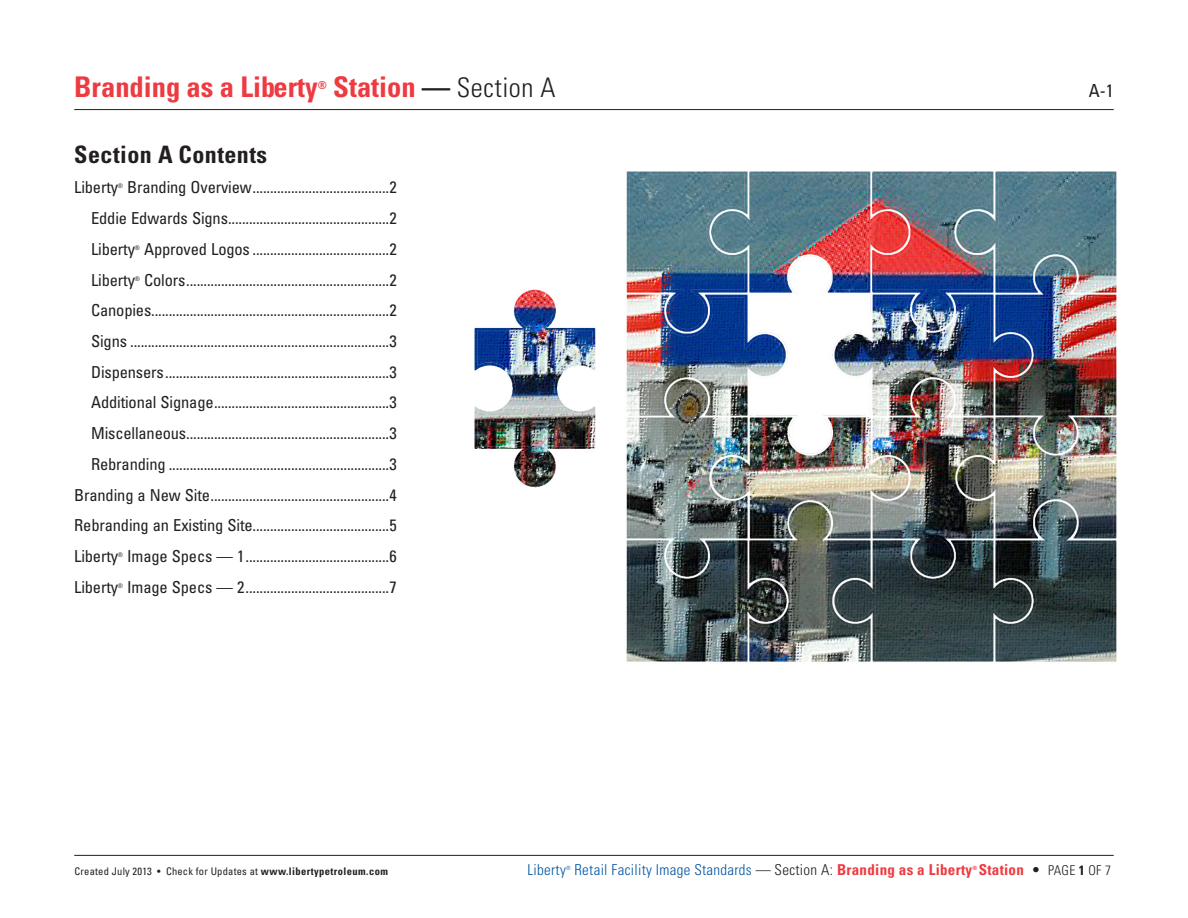
<style>
.page{position:relative;width:1188px;height:918px;background:#fff}
.page>*{position:absolute;margin:0;border:0;box-sizing:border-box;transform-origin:0 0}
.t1{font:700 condensed 28.5px "Univers LT Std";color:#ee3a41}
.t2{font:300 condensed 27px "Univers LT Std";letter-spacing:.02em;color:#231f20}
.t3{font:700 condensed 24px "Univers LT Std";letter-spacing:.02em;color:#231f20}
.t4{font:condensed 18px "Univers LT Std";color:#231f20}
.t5{font:condensed 16.5px "Univers LT Std";letter-spacing:-.01em;color:#231f20}
.t6{font:300 condensed 15px "Univers LT Std";letter-spacing:.02em;color:#0155a5}
.t7{font:700 condensed 10.95px "Univers LT Std";color:#ee3a41}
.t8{font:condensed 10.5px "Univers LT Std";letter-spacing:.02em;color:#231f20}
.t9{font:condensed 6.3px "Univers LT Std";color:#231f20}
.t10{font:300 condensed 5.7px "Univers LT Std";color:#0155a5}
.t11{font:700 condensed 5.7px "Univers LT Std";color:#ee3a41}
.s1{font-weight:700;font-size:28.5px;color:#ee3a41}
.s2{font-weight:700;font-size:28.5px}
.s3{font-weight:700}
.s4{color:#231f20}
.s5{font-weight:700;color:#ee3a41}
.s6{font-size:13.5px;color:#231f20}
.s7{font-weight:700;font-size:13.5px;color:#231f20}
</style>
<div class="page">
<hr style="left:74px;top:855px;width:1040px;height:1px;background:#231f20">
<hr style="left:74px;top:109px;width:1040px;height:1px;background:#231f20">
<img style="left:474px;top:171px;width:643px;height:491px">
<p class="t1" style="left:74px;top:70px;width:245px">Branding as a Liberty</p>
<p class="t7" style="left:318px;top:78px;width:11px">®</p>
<p class="t2" style="left:333px;top:72px;width:224px"><span class="s1">Station</span> <span class="s2">—</span> Section A</p>
<p class="t4" style="left:1089px;top:80px;width:26px">A-1</p>
<p class="t3" style="left:74px;top:139px;width:195px">Section A Contents</p>
<p class="t5" style="left:74px;top:177px;width:45px">Liberty</p>
<p class="t9" style="left:118px;top:182px;width:7px">®</p>
<p class="t5" style="left:127px;top:177px;width:271px">Branding Overview.......................................2</p>
<p class="t5" style="left:91px;top:208px;width:307px">Eddie Edwards Signs..............................................2</p>
<p class="t5" style="left:91px;top:239px;width:45px">Liberty</p>
<p class="t9" style="left:135px;top:244px;width:7px">®</p>
<p class="t5" style="left:144px;top:239px;width:254px">Approved Logos .......................................2</p>
<p class="t5" style="left:91px;top:269px;width:45px">Liberty</p>
<p class="t9" style="left:135px;top:274px;width:7px">®</p>
<p class="t5" style="left:144px;top:269px;width:254px">Colors..........................................................2</p>
<p class="t5" style="left:91px;top:300px;width:307px">Canopies....................................................................2</p>
<p class="t5" style="left:91px;top:331px;width:307px">Signs ..........................................................................3</p>
<p class="t5" style="left:91px;top:361px;width:307px">Dispensers................................................................3</p>
<p class="t5" style="left:91px;top:392px;width:307px">Additional Signage..................................................3</p>
<p class="t5" style="left:91px;top:423px;width:307px">Miscellaneous..........................................................3</p>
<p class="t5" style="left:91px;top:454px;width:307px">Rebranding ...............................................................3</p>
<p class="t5" style="left:74px;top:484px;width:324px">Branding a New Site...................................................4</p>
<p class="t5" style="left:74px;top:515px;width:324px">Rebranding an Existing Site.......................................5</p>
<p class="t5" style="left:74px;top:546px;width:45px">Liberty</p>
<p class="t9" style="left:118px;top:551px;width:7px">®</p>
<p class="t5" style="left:127px;top:546px;width:271px">Image Specs — 1.........................................6</p>
<p class="t5" style="left:74px;top:576px;width:45px">Liberty</p>
<p class="t9" style="left:118px;top:582px;width:7px">®</p>
<p class="t5" style="left:127px;top:576px;width:271px">Image Specs — 2.........................................7</p>
<p class="t8" style="left:75px;top:864px;width:315px">Created July 2013 • Check for Updates at <span class="s3">www.libertypetroleum.com</span></p>
<p class="t6" style="left:527px;top:860px;width:40px">Liberty</p>
<p class="t10" style="left:566px;top:865px;width:6px">®</p>
<p class="t6" style="left:575px;top:860px;width:538px">Retail Facility Image Standards <span class="s4">— Section A:</span> <span class="s5">Branding as a Liberty Station</span> <span class="s4">•</span> <span class="s6">PAGE</span> <span class="s7">1</span> <span class="s6">OF 7</span></p>
<p class="t11" style="left:972px;top:865px;width:6px">®</p>
</div>
